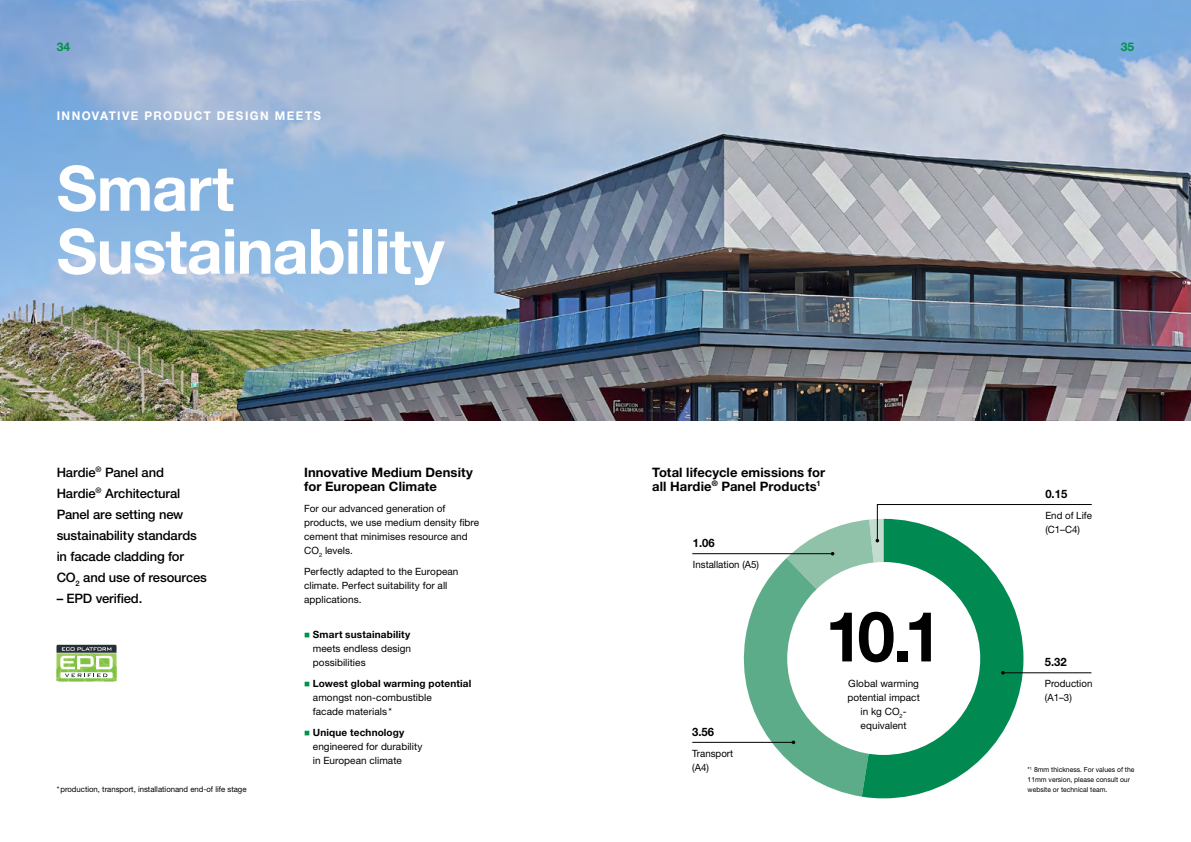
<style>
.page{position:relative;width:1191px;height:842px;background:#fff}
.page>*{position:absolute;margin:0;border:0;box-sizing:border-box;transform-origin:0 0}
.t1{font:700 69.6px "Helvetica Neue LT Pro";color:#000}
.t2{font:700 62.5px/63px "Helvetica Neue LT Pro";letter-spacing:-.015em;color:#fff}
.t3{font:500 13px/21px "Helvetica Neue LT Pro";letter-spacing:-.01em;color:#000}
.t4{font:700 13px/14px "Helvetica Neue LT Pro";letter-spacing:.005em;color:#000}
.t5{font:700 12px "Helvetica Neue LT Pro";letter-spacing:.125em;color:#fff}
.t6{font:700 12px "Helvetica Neue LT Pro";color:#009346}
.t7{font:700 11.6px "Helvetica Neue LT Pro";color:#000}
.t8{font:10px/14px "Helvetica Neue LT Pro";letter-spacing:.005em;color:#000}
.t9{font:8px "Helvetica Neue LT Pro";color:#000}
.t10{font:7px/10px "Helvetica Neue LT Pro";color:#000}
.s1{color:#009346}
.s2{font-weight:700}
</style>
<div class="page">
<img style="left:0;top:0;width:1191px;height:420px">
<hr style="left:692px;top:742px;width:101px;height:1px;background:#000">
<hr style="left:692px;top:553px;width:140px;height:1px;background:#000">
<svg style="left:744px;top:504px;width:348px;height:293px"></svg>
<svg style="left:57px;top:645px;width:59px;height:36px"></svg>
<p class="t6" style="left:57px;top:39px;width:15px">34</p>
<p class="t6" style="left:1120px;top:39px;width:15px">35</p>
<p class="t5" style="left:57px;top:108px;width:266px">INNOVATIVE PRODUCT DESIGN MEETS</p>
<h2 class="t2" style="left:57px;top:155px;width:389px">Smart<br>Sustainability</h2>
<h3 class="t3" style="left:57px;top:461px;width:152px">Hardie<sup>®</sup> Panel and<br>Hardie<sup>®</sup> Architectural<br>Panel are setting new sustainability standards in facade cladding for<br>CO<sub>2</sub> and use of resources</h3>
<h3 class="t3" style="left:57px;top:587px;width:87px">– EPD verified.</h3>
<p class="t9" style="left:57px;top:785px;width:191px">* production, transport, installationand end-of life stage</p>
<h3 class="t4" style="left:304px;top:465px;width:170px">Innovative Medium Density for European Climate</h3>
<p class="t8" style="left:304px;top:501px;width:177px">For our advanced generation of products, we use medium density fibre cement that minimises resource and<br>CO<sub>2</sub> levels.</p>
<p class="t8" style="left:304px;top:564px;width:156px">Perfectly adapted to the European climate. Perfect suitability for all applications.</p>
<p class="t8" style="left:313px;top:627px;width:100px;text-align:justify;text-indent:-9px"><span class="s1">■</span> <span class="s2">Smart sustainability </span>meets endless design possibilities</p>
<p class="t8" style="left:313px;top:676px;width:160px;text-indent:-9px"><span class="s1">■</span> <span class="s2">Lowest global warming potential </span>amongst non-combustible<br>facade materials*</p>
<p class="t8" style="left:313px;top:725px;width:111px;text-indent:-9px"><span class="s1">■</span> <span class="s2">Unique technology </span>engineered for durability in European climate</p>
<h3 class="t4" style="left:652px;top:465px;width:174px">Total lifecycle emissions for all Hardie<sup>®</sup> Panel Products<sup>1</sup></h3>
<p class="t7" style="left:693px;top:535px;width:23px">1.06</p>
<p class="t8" style="left:693px;top:557px;width:68px">Installation (A5)</p>
<h1 class="t1" style="left:825px;top:593px;width:118px">10.1</h1>
<p class="t7" style="left:1045px;top:486px;width:23px">0.15</p>
<p class="t8" style="left:1045px;top:508px;width:48px">End of Life (C1–C4)</p>
<p class="t7" style="left:1045px;top:654px;width:23px">5.32</p>
<p class="t7" style="left:692px;top:724px;width:23px">3.56</p>
<p class="t8" style="left:692px;top:746px;width:42px">Transport (A4)</p>
<p class="t8" style="left:847px;top:676px;width:74px;text-align:center">Global warming potential impact in kg CO<sub>2</sub>- equivalent</p>
<p class="t8" style="left:1045px;top:676px;width:49px">Production (A1–3)</p>
<p class="t10" style="left:1027px;top:764px;width:108px">*<sup>1</sup> 8mm thickness. For values of the<br>11mm version, please consult our website or technical team.</p>
</div>
